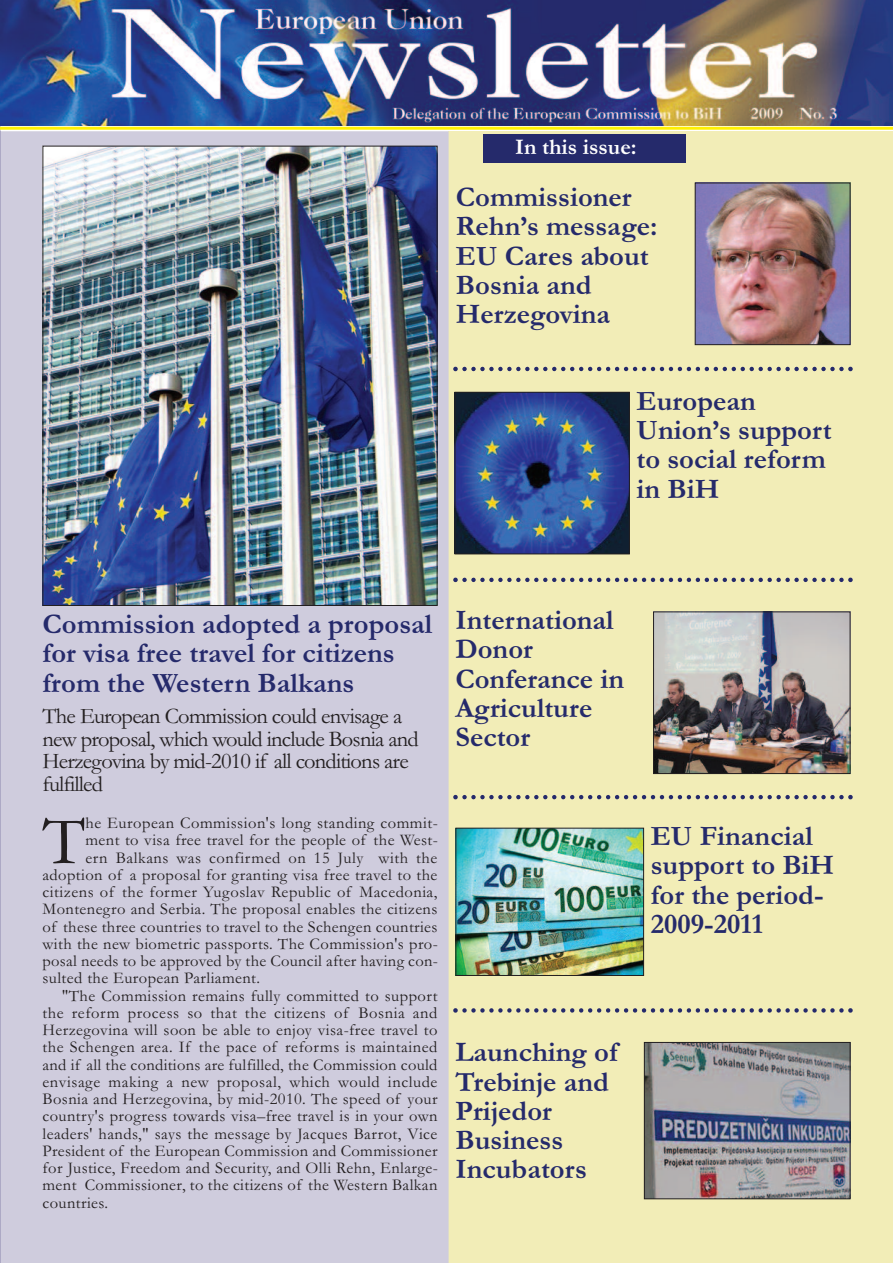
<style>
.page{position:relative;width:893px;height:1263px;background:#fff}
.page>*{position:absolute;margin:0;border:0;box-sizing:border-box;transform-origin:0 0}
.t1{font:69.15px "Garamond";color:#231f20}
.t2{font:700 28.5px/29.2px "Garamond";color:#252a6b}
.t3{font:22.5px/22.5px "Garamond";letter-spacing:-.035em;color:#231f20}
.t4{font:700 22.5px "Garamond";color:#fff}
.t5{font:16.5px "Garamond";letter-spacing:.025em;color:#231f20}
</style>
<div class="page">
<img style="left:0;top:0;width:893px;height:125px">
<hr style="left:0;top:127px;width:893px;height:3px;background:#fff101">
<div style="left:449px;top:131px;width:444px;height:1132px;background:#f2edb7"></div>
<div style="left:483px;top:134px;width:203px;height:28px;background:#252a6b"></div>
<svg style="left:453px;top:367px;width:400px;height:4px"></svg>
<svg style="left:453px;top:578px;width:400px;height:4px"></svg>
<svg style="left:453px;top:795px;width:400px;height:4px"></svg>
<svg style="left:453px;top:1008px;width:400px;height:5px"></svg>
<div style="left:1px;top:131px;width:448px;height:1132px;background:#cfccdd"></div>
<hr style="left:0;top:131px;width:1px;height:1132px;background:#ada9c5">
<img style="left:697px;top:185px;width:151px;height:158px">
<div style="left:695px;top:183px;width:155px;height:162px;border:1px solid #231f20"></div>
<img style="left:45px;top:148px;width:390px;height:456px">
<img style="left:457px;top:394px;width:171px;height:158px">
<div style="left:455px;top:392px;width:175px;height:162px;border:1px solid #231f20"></div>
<img style="left:655px;top:613px;width:193px;height:159px">
<div style="left:653px;top:611px;width:197px;height:163px;border:1px solid #231f20"></div>
<img style="left:457px;top:830px;width:185px;height:144px">
<div style="left:455px;top:828px;width:189px;height:148px;border:1px solid #231f20"></div>
<img style="left:646px;top:1044px;width:202px;height:153px">
<div style="left:644px;top:1042px;width:206px;height:157px;border:1px solid #231f20"></div>
<p class="t4" style="left:515px;top:133px;width:123px">In this issue:</p>
<p class="t2" style="left:456px;top:182px;width:203px">Commissioner<br>Rehn’s message:<br>EU Cares about<br>Bosnia and<br>Herzegovina</p>
<p class="t2" style="left:636px;top:385px;width:197px">European<br>Union’s support to social reform in BiH</p>
<p class="t2" style="left:43px;top:609px;width:391px">Commission adopted a proposal for visa free travel for citizens from the Western Balkans</p>
<p class="t3" style="left:43px;top:704px;width:378px">The European Commission could envisage a new proposal, which would include Bosnia and Herzegovina by mid-2010 if all conditions are fulfilled</p>
<p class="t1" style="left:43px;top:798px;width:44px">T</p>
<p class="t5" style="left:85px;top:813px;width:354px">he European Commission's long standing commit-</p>
<p class="t5" style="left:85px;top:830px;width:354px">ment to visa free travel for the people of the West-</p>
<p class="t5" style="left:85px;top:847px;width:354px">ern Balkans was confirmed on 15 July with the</p>
<p class="t5" style="left:43px;top:864px;width:396px">adoption of a proposal for granting visa free travel to the</p>
<p class="t5" style="left:43px;top:882px;width:396px">citizens of the former Yugoslav Republic of Macedonia,</p>
<p class="t5" style="left:43px;top:899px;width:396px">Montenegro and Serbia. The proposal enables the citizens</p>
<p class="t5" style="left:43px;top:916px;width:396px">of these three countries to travel to the Schengen countries</p>
<p class="t5" style="left:43px;top:933px;width:397px">with the new biometric passports. The Commission's pro-</p>
<p class="t5" style="left:43px;top:951px;width:397px">posal needs to be approved by the Council after having con-</p>
<p class="t5" style="left:43px;top:968px;width:219px">sulted the European Parliament.</p>
<p class="t5" style="left:62px;top:985px;width:377px">"The Commission remains fully committed to support</p>
<p class="t5" style="left:43px;top:1002px;width:396px">the reform process so that the citizens of Bosnia and</p>
<p class="t5" style="left:43px;top:1020px;width:396px">Herzegovina will soon be able to enjoy visa-free travel to</p>
<p class="t5" style="left:43px;top:1037px;width:396px">the Schengen area. If the pace of reforms is maintained</p>
<p class="t5" style="left:43px;top:1054px;width:396px">and if all the conditions are fulfilled, the Commission could</p>
<p class="t5" style="left:43px;top:1071px;width:396px">envisage making a new proposal, which would include</p>
<p class="t5" style="left:43px;top:1089px;width:396px">Bosnia and Herzegovina, by mid-2010. The speed of your</p>
<p class="t5" style="left:43px;top:1106px;width:396px">country's progress towards visa–free travel is in your own</p>
<p class="t5" style="left:43px;top:1123px;width:396px">leaders' hands," says the message by Jacques Barrot, Vice</p>
<p class="t5" style="left:43px;top:1140px;width:396px">President of the European Commission and Commissioner</p>
<p class="t5" style="left:43px;top:1158px;width:397px">for Justice, Freedom and Security, and Olli Rehn, Enlarge-</p>
<p class="t5" style="left:43px;top:1175px;width:396px">ment Commissioner, to the citizens of the Western Balkan</p>
<p class="t5" style="left:43px;top:1192px;width:67px">countries.</p>
<p class="t2" style="left:455px;top:604px;width:170px">International<br>Donor<br>Conferance in<br>Agriculture<br>Sector</p>
<p class="t2" style="left:455px;top:1037px;width:164px">Launching of<br>Trebinje and<br>Prijedor<br>Business<br>Incubators</p>
<p class="t2" style="left:651px;top:821px;width:185px">EU Financial support to BiH for the period-<br>2009-2011</p>
</div>
